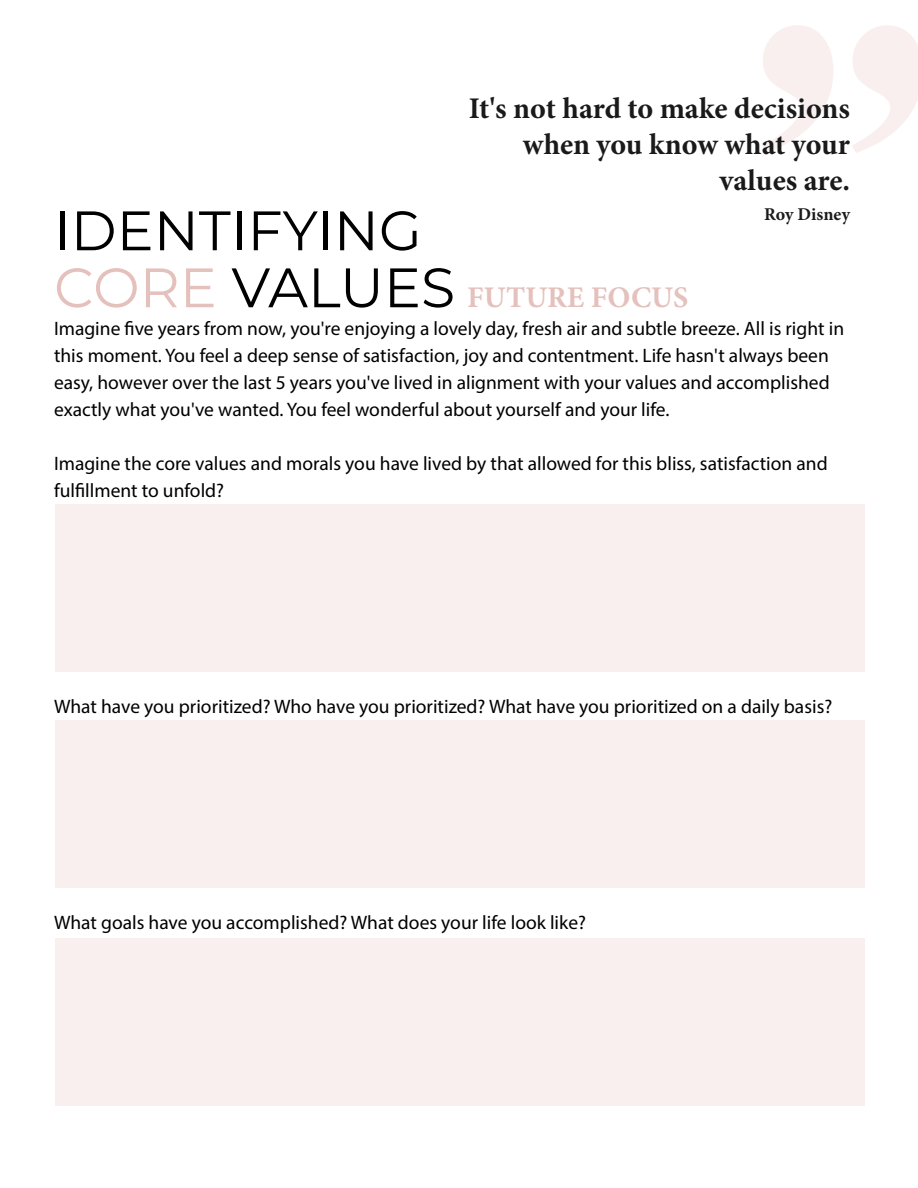
<style>
.page{position:relative;width:918px;height:1188px;background:#fff}
.page>*{position:absolute;margin:0;border:0;box-sizing:border-box;transform-origin:0 0}
.t1{font:465.15px "Engravers";color:#e5c1bd}
.t2{font:55.5px "Montserrat";color:#000}
.t3{font:700 30px/36px "Minion Pro";color:#1a1a1a;text-align:right}
.t4{font:700 30px "Minion Pro";color:#e5c1bd}
.t5{font:19.5px/27px "Myriad Pro";color:#000}
.t6{font:700 18px "Minion Pro";color:#1a1a1a}
.s1{font-family:"Montserrat";font-weight:400;font-size:55.5px}
.s2{font-family:"Montserrat";font-weight:400;font-size:55.5px;color:#000}
</style>
<div class="page">
<div style="left:56px;top:505px;width:810px;height:167px;background:#f9efee"></div>
<div style="left:56px;top:720px;width:810px;height:167px;background:#f9efee"></div>
<div style="left:56px;top:938px;width:810px;height:168px;background:#f9efee"></div>
<h1 class="t1" style="left:706px;top:-87px;width:278px">"</h1>
<h3 class="t3" style="left:469px;top:90px;width:383px">It's not hard to make decisions when you know what your values are.</h3>
<p class="t6" style="left:764px;top:201px;width:87px">Roy Disney</p>
<h2 class="t2" style="left:54px;top:192px;width:369px">IDENTIFYING</h2>
<h3 class="t4" style="left:54px;top:277px;width:636px"><span class="s1">CORE</span> <span class="s2">VALUES</span> FUTURE FOCUS</h3>
<p class="t5" style="left:54px;top:315px;width:792px">Imagine five years from now, you're enjoying a lovely day, fresh air and subtle breeze. All is right in this moment. You feel a deep sense of satisfaction, joy and contentment. Life hasn't always been easy, however over the last 5 years you've lived in alignment with your values and accomplished exactly what you've wanted. You feel wonderful about yourself and your life.</p>
<p class="t5" style="left:54px;top:450px;width:775px">Imagine the core values and morals you have lived by that allowed for this bliss, satisfaction and fulfillment to unfold?</p>
<p class="t5" style="left:54px;top:693px;width:780px">What have you prioritized? Who have you prioritized? What have you prioritized on a daily basis?</p>
<p class="t5" style="left:54px;top:909px;width:534px">What goals have you accomplished? What does your life look like?</p>
</div>
